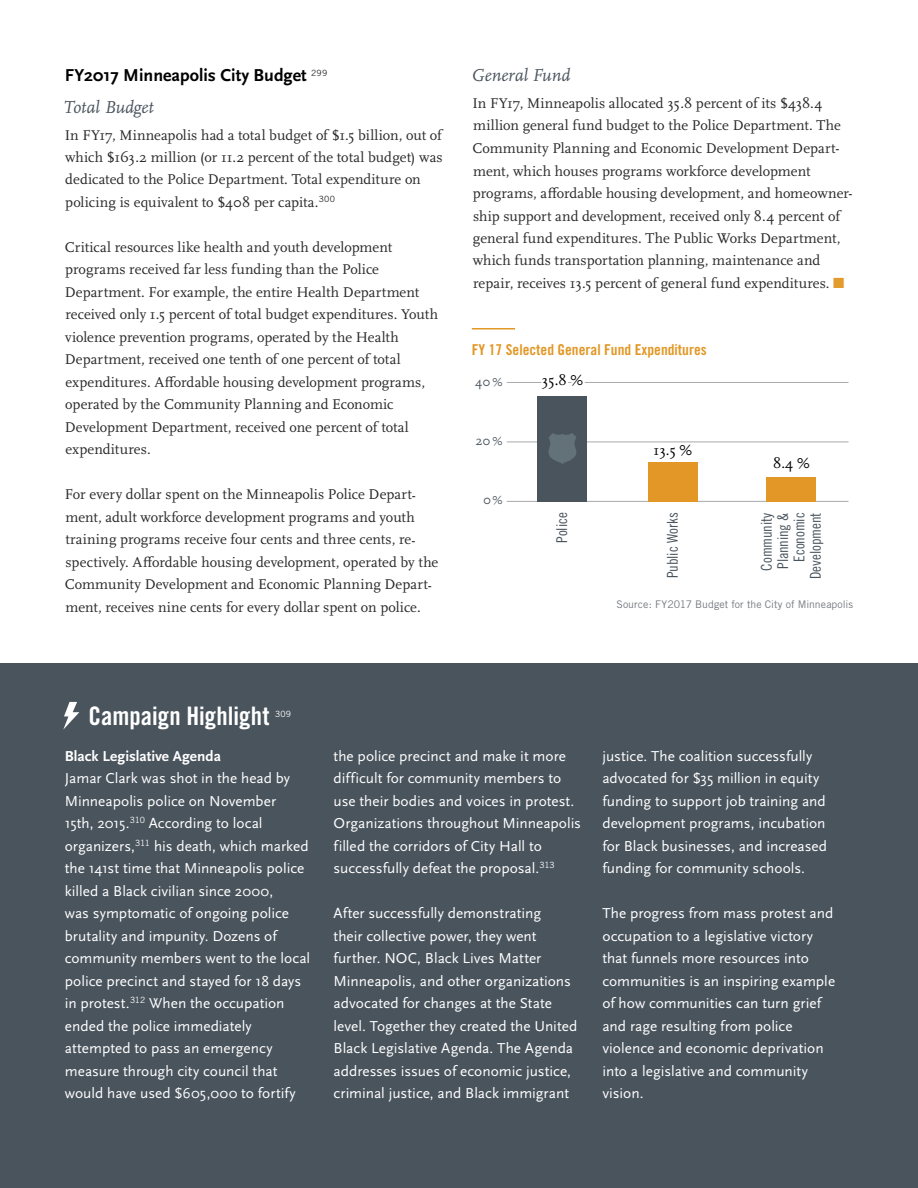
<style>
.page{position:relative;width:918px;height:1188px;background:#fff}
.page>*{position:absolute;margin:0;border:0;box-sizing:border-box;transform-origin:0 0}
.t1{font:25.5px "Trade Gothic Bold Cond Twenty";color:#fff}
.t2{font:700 18px "Scala Sans";color:#000}
.t3{font:italic 18px "Scala Pro";color:#4a545d}
.t4{font:15px/22.5px "Scala Sans";color:#fff}
.t5{font:15px "Trade Gothic Bold Cond Twenty";color:#e29725}
.t6{font:700 15px "Scala Sans";color:#fff}
.t7{font:14.85px/16.4px "Trade Gothic Cond Eighteen";letter-spacing:-.005em;color:#4a545d;text-align:right}
.t8{font:14.85px "FF Scala";color:#000}
.t9{font:14.7px/22.5px "Scala Pro";letter-spacing:.005em;color:#292829}
.t10{font:13.35px "FF Scala";color:#4a545d}
.t11{font:10.5px "Trade Gothic";letter-spacing:.005em;color:#74787f}
.t12{font:8.55px "Trade Gothic";color:#fff}
.s1{color:#e49b2e}
.s2{font-size:11.85px}
</style>
<div class="page">
<div style="left:0;top:663px;width:918px;height:525px;background:#4a545d"></div>
<svg style="left:63px;top:702px;width:16px;height:28px"></svg>
<hr style="left:507px;top:501px;width:342px;height:1px;background:#a7a9ac">
<hr style="left:507px;top:442px;width:342px;height:1px;background:#a7a9ac">
<hr style="left:507px;top:382px;width:342px;height:1px;background:#a7a9ac">
<div style="left:767px;top:477px;width:49px;height:25px;background:#e39726"></div>
<div style="left:648px;top:462px;width:50px;height:40px;background:#e39726"></div>
<div style="left:538px;top:396px;width:49px;height:106px;background:#4a545d"></div>
<svg style="left:548px;top:433px;width:28px;height:31px"></svg>
<svg style="left:541px;top:382px;width:44px;height:1px"></svg>
<hr style="left:472px;top:328px;width:43px;height:2px;background:#e29725">
<p class="t2" style="left:65px;top:65px;width:264px">FY2017 Minneapolis City Budget <sup>299</sup></p>
<p class="t3" style="left:63px;top:96px;width:92px">Total Budget</p>
<p class="t9" style="left:65px;top:124px;width:379px">In FY17, Minneapolis had a total budget of $1.5 billion, out of which $163.2 million (or 11.2 percent of the total budget) was dedicated to the Police Department. Total expenditure on policing is equivalent to $408 per capita.<sup>300</sup></p>
<p class="t9" style="left:65px;top:236px;width:375px">Critical resources like health and youth development programs received far less funding than the Police Department. For example, the entire Health Department received only 1.5 percent of total budget expenditures. Youth violence prevention programs, operated by the Health Department, received one tenth of one percent of total expenditures. Affordable housing development programs, operated by the Community Planning and Economic Development Department, received one percent of total expenditures.</p>
<p class="t9" style="left:65px;top:484px;width:375px">For every dollar spent on the Minneapolis Police Depart&shy;ment, adult workforce development programs and youth training programs receive four cents and three cents, re&shy;spectively. Affordable housing development, operated by the Community Development and Economic Planning Depart&shy;ment, receives nine cents for every dollar spent on police.</p>
<p class="t3" style="left:472px;top:65px;width:100px">General Fund</p>
<p class="t9" style="left:472px;top:92px;width:382px">In FY17, Minneapolis allocated 35.8 percent of its $438.4 million general fund budget to the Police Department. The Community Planning and Economic Development Depart&shy;ment, which houses programs workforce development programs, affordable housing development, and homeowner&shy;ship support and development, received only 8.4 percent of general fund expenditures. The Public Works Department, which funds transportation planning, maintenance and repair, receives 13.5 percent of general fund expenditures. <span class="s1">■</span></p>
<p class="t5" style="left:472px;top:341px;width:236px">FY 17 Selected General Fund Expenditures</p>
<p class="t10" style="left:475px;top:374px;width:29px">40<span class="s2">%</span></p>
<p class="t10" style="left:475px;top:433px;width:29px">20<span class="s2">%</span></p>
<p class="t10" style="left:483px;top:493px;width:21px">0<span class="s2">%</span></p>
<p class="t8" style="left:542px;top:373px;width:43px">35.8 %</p>
<p class="t7" style="left:554px;top:543px;width:32px;rotate:-90deg">Police</p>
<p class="t8" style="left:654px;top:442px;width:40px">13.5 %</p>
<p class="t7" style="left:664px;top:578px;width:67px;rotate:-90deg">Public Works</p>
<p class="t8" style="left:773px;top:455px;width:38px">8.4 %</p>
<p class="t7" style="left:758px;top:579px;width:68px;rotate:-90deg">Community<br>Planning &amp;<br>Economic<br>Development</p>
<p class="t11" style="left:616px;top:597px;width:238px">Source: FY2017 Budget for the City of Minneapolis</p>
<h1 class="t1" style="left:88px;top:700px;width:182px">Campaign Highlight</h1>
<p class="t12" style="left:275px;top:708px;width:18px">309</p>
<p class="t6" style="left:65px;top:748px;width:158px">Black Legislative Agenda</p>
<p class="t4" style="left:65px;top:767px;width:247px">Jamar Clark was shot in the head by Minneapolis police on November<br>15th, 2015.<sup>310</sup> According to local organizers,<sup>311</sup> his death, which marked the 141st time that Minneapolis police killed a Black civilian since 2000,<br>was symptomatic of ongoing police brutality and impunity. Dozens of community members went to the local police precinct and stayed for 18 days in protest.<sup>312</sup> When the occupation ended the police immediately attempted to pass an emergency measure through city council that would have used $605,000 to fortify</p>
<p class="t4" style="left:334px;top:745px;width:249px">the police precinct and make it more difficult for community members to use their bodies and voices in protest.<br>Organizations throughout Minneapolis filled the corridors of City Hall to successfully defeat the proposal.<sup>313</sup></p>
<p class="t4" style="left:334px;top:902px;width:245px">After successfully demonstrating<br>their collective power, they went further. NOC, Black Lives Matter Minneapolis, and other organizations advocated for changes at the State level. Together they created the United Black Legislative Agenda. The Agenda addresses issues of economic justice, criminal justice, and Black immigrant</p>
<p class="t4" style="left:602px;top:745px;width:226px">justice. The coalition successfully advocated for $35 million in equity funding to support job training and development programs, incubation for Black businesses, and increased funding for community schools.</p>
<p class="t4" style="left:602px;top:902px;width:234px">The progress from mass protest and occupation to a legislative victory that funnels more resources into communities is an inspiring example of how communities can turn grief and rage resulting from police violence and economic deprivation into a legislative and community vision.</p>
</div>
